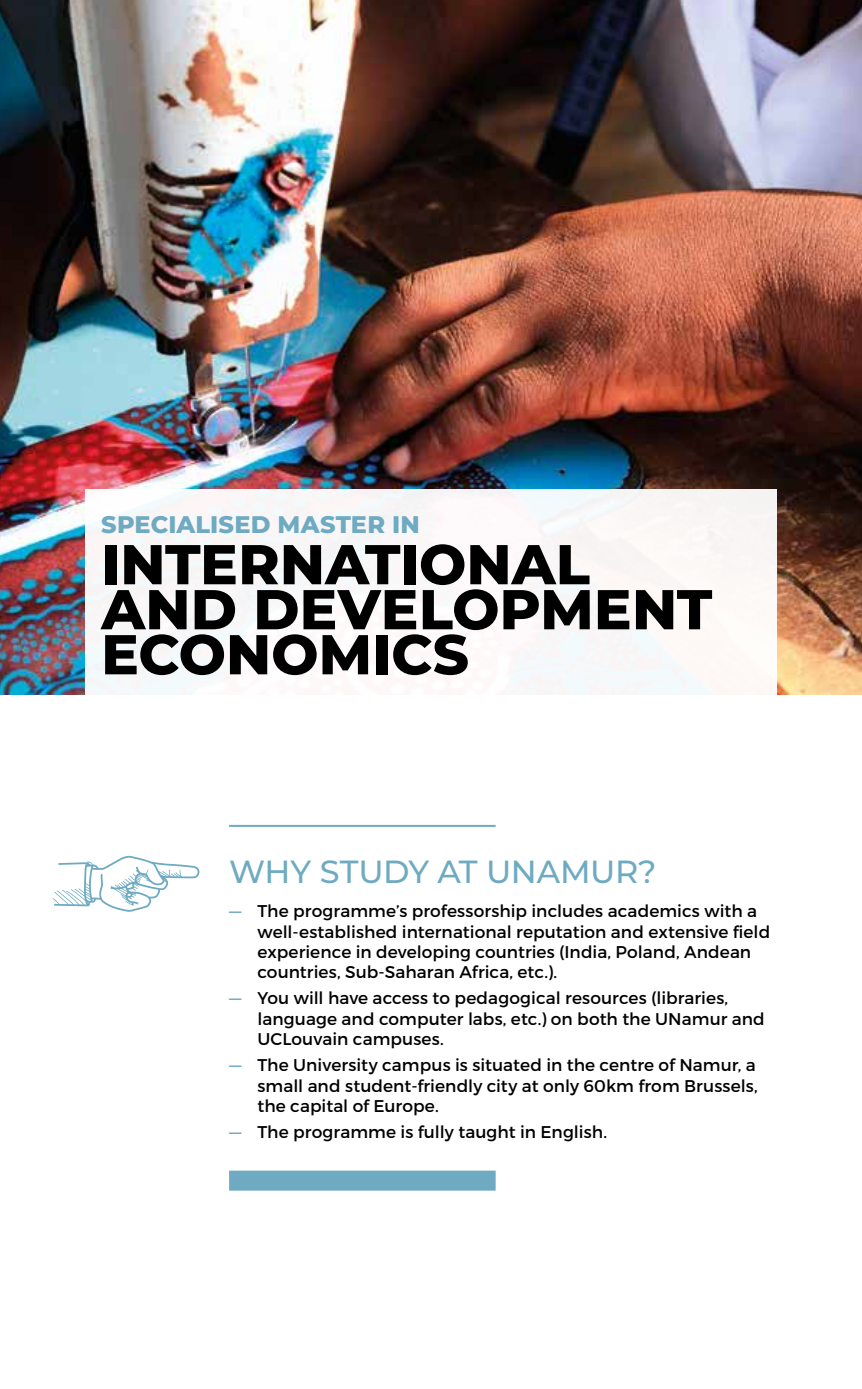
<style>
.page{position:relative;width:862px;height:1389px;background:#fff}
.page>*{position:absolute;margin:0;border:0;box-sizing:border-box;transform-origin:0 0}
.t1{font:800 56px/45px "Montserrat";color:#000}
.t2{font:500 32px "Montserrat";letter-spacing:-.015em;color:#6eaac1}
.t3{font:800 24px "Montserrat";letter-spacing:.005em;color:#6eaac1}
.t4{font:17px/20.4px "Montserrat";letter-spacing:.005em;color:#000}
.s1{font-size:18px;color:#6eaac1}
</style>
<div class="page">
<img style="left:0;top:0;width:862px;height:694px">
<div style="left:85px;top:489px;width:692px;height:226px;background:#fbf8f8"></div>
<div style="left:229px;top:1171px;width:266px;height:20px;background:#6eaac1"></div>
<hr style="left:229px;top:825px;width:266px;height:2px;background:#6eaac1">
<svg style="left:53px;top:856px;width:146px;height:56px"></svg>
<h3 class="t3" style="left:101px;top:507px;width:320px">SPECIALISED MASTER IN</h3>
<h1 class="t1" style="left:101px;top:539px;width:612px">INTERNATIONAL<br>AND DEVELOPMENT<br>ECONOMICS</h1>
<h2 class="t2" style="left:229px;top:849px;width:429px">WHY STUDY AT UNAMUR?</h2>
<p class="t4" style="left:257px;top:901px;width:514px;text-indent:-28px"><span class="s1">—</span> The programme’s professorship includes academics with a well-established international reputation and extensive field experience in developing countries (India, Poland, Andean countries, Sub-Saharan Africa, etc.).</p>
<p class="t4" style="left:257px;top:988px;width:509px;text-indent:-28px"><span class="s1">—</span> You will have access to pedagogical resources (libraries, language and computer labs, etc.) on both the UNamur and<br>UCLouvain campuses.</p>
<p class="t4" style="left:257px;top:1055px;width:502px;text-indent:-28px"><span class="s1">—</span> The University campus is situated in the centre of Namur, a small and student-friendly city at only 60km from Brussels, the capital of Europe.</p>
<p class="t4" style="left:229px;top:1122px;width:379px"><span class="s1">—</span> The programme is fully taught in English.</p>
</div>
